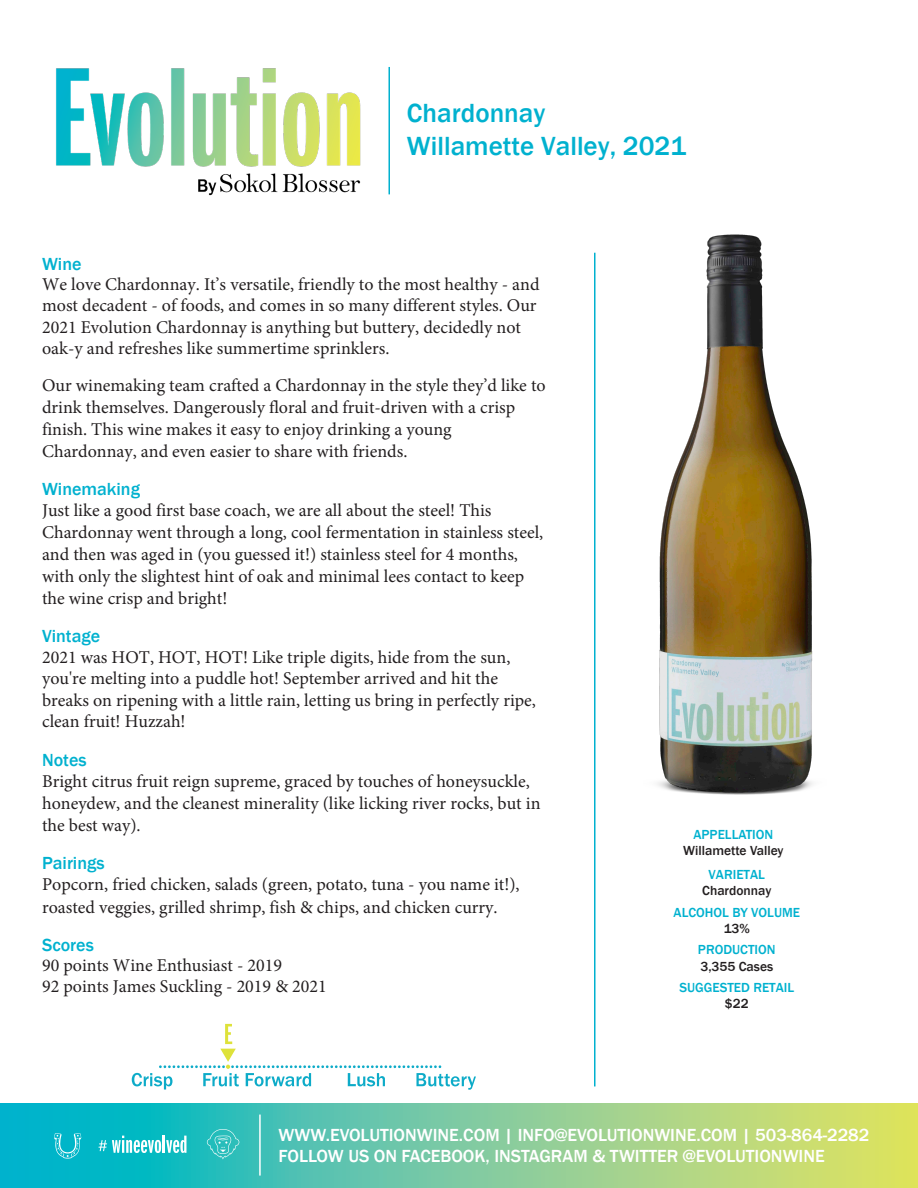
<style>
.page{position:relative;width:918px;height:1188px;background:#fff}
.page>*{position:absolute;margin:0;border:0;box-sizing:border-box;transform-origin:0 0}
.t1{font:500 27px/32.4px "Franklin Gothic";color:#00b1cf}
.t2{font:18px/21.3px "Minion Pro";color:#231f20}
.t3{font:500 18px "Franklin Gothic";color:#fff}
.t4{font:500 13.5px/16.2px "Franklin Gothic";color:#00b1cf;text-align:center}
.t5{font:500 13.5px/16.2px "Franklin Gothic";color:#231f20;text-align:center}
.s1{font-style:inherit}
.s2{font-family:"Franklin Gothic";font-weight:500;color:#00b1cf}
.s3{color:#00b1cf}
.s4{color:#231f20}
</style>
<div class="page">
<img style="left:56px;top:68px;width:305px;height:128px">
<svg style="left:0;top:1104px;width:918px;height:84px;background:#75ca9c"></svg>
<hr style="left:388px;top:67px;width:2px;height:127px;background:#00b1cf">
<hr style="left:594px;top:253px;width:2px;height:833px;background:#00b1cf">
<svg style="left:99px;top:1136px;width:87px;height:17px"></svg>
<svg style="left:207px;top:1129px;width:32px;height:31px"></svg>
<svg style="left:54px;top:1133px;width:27px;height:26px"></svg>
<hr style="left:259px;top:1115px;width:2px;height:61px;background:#fff">
<svg style="left:132px;top:1024px;width:344px;height:66px"></svg>
<img style="left:657px;top:234px;width:156px;height:561px">
<p class="t1" style="left:407px;top:98px;width:281px">Chardonnay<br>Willamette Valley, 20<span class="s1">2</span>1</p>
<p class="t2" style="left:42px;top:253px;width:499px"><span class="s2">Wine<br></span>We love Chardonnay. It’s versatile, friendly to the most healthy - and most decadent - of foods, and comes in so many different styles. Our 2021 Evolution Chardonnay is anything but buttery, decidedly not oak-y and refreshes like summertime sprinklers.</p>
<p class="t2" style="left:42px;top:375px;width:505px;line-height:21.9px">Our winemaking team crafted a Chardonnay in the style they’d like to drink themselves. Dangerously floral and fruit-driven with a crisp finish. This wine makes it easy to enjoy drinking a young Chardonnay, and even easier to share with friends.</p>
<p class="t2" style="left:42px;top:479px;width:503px;line-height:21.8px"><span class="s2">Winemaking<br></span>Just like a good first base coach, we are all about the steel! This Chardonnay went through a long, cool fermentation in stainless steel, and then was aged in (you guessed it!) stainless steel for 4 months, with only the slightest hint of oak and minimal lees contact to keep the wine crisp and bright!</p>
<p class="t2" style="left:42px;top:626px;width:495px"><span class="s2">Vintage<br></span>2021 was HOT, HOT, HOT! Like triple digits, hide from the sun, you're melting into a puddle hot! September arrived and hit the breaks on ripening with a little rain, letting us bring in perfectly ripe, clean fruit! Huzzah!</p>
<p class="t2" style="left:42px;top:749px;width:500px;line-height:21.8px"><span class="s2">Notes<br></span>Bright citrus fruit reign supreme, graced by touches of honeysuckle, honeydew, and the cleanest minerality (like licking river rocks, but in the best way).</p>
<p class="t2" style="left:42px;top:853px;width:479px"><span class="s2">Pairings<br></span>Popcorn, fried chicken, salads (green, potato, tuna - you name it!), roasted veggies, grilled shrimp, fish &amp; chips, and chicken curry.</p>
<p class="t2" style="left:42px;top:935px;width:286px;line-height:20.7px"><span class="s2">Scores<br></span>90 points Wine Enthusiast - 2019<br>92 points James Suckling - 2019 &amp; 2021</p>
<p class="t5" style="left:683px;top:826px;width:102px"><span class="s3">APPELLATION<br></span>Willamette Valley</p>
<p class="t5" style="left:702px;top:866px;width:71px"><span class="s3">VARIETAL<br></span>Chardonnay</p>
<p class="t4" style="left:674px;top:904px;width:128px">ALCOHOL BY VOLUME<br><span class="s4">1</span><span class="s4">3%</span></p>
<p class="t4" style="left:698px;top:942px;width:79px;text-align:left">PRODUCTION<br><span class="s4">3,355 Cases</span></p>
<p class="t4" style="left:679px;top:980px;width:116px">SUGGESTED RETAIL <span class="s4">$</span><span class="s4">2</span><span class="s4">2</span></p>
<p class="t3" style="left:279px;top:1123px;width:592px">WWW.EVOLUTIONWINE.COM | INFO@EVOLUTIONWINE.COM | 503-864-2282</p>
<p class="t3" style="left:279px;top:1145px;width:548px">FOLLOW US ON FACEBOOK, INSTAGRAM &amp; TWITTER @EVOLUTIONWINE</p>
</div>
